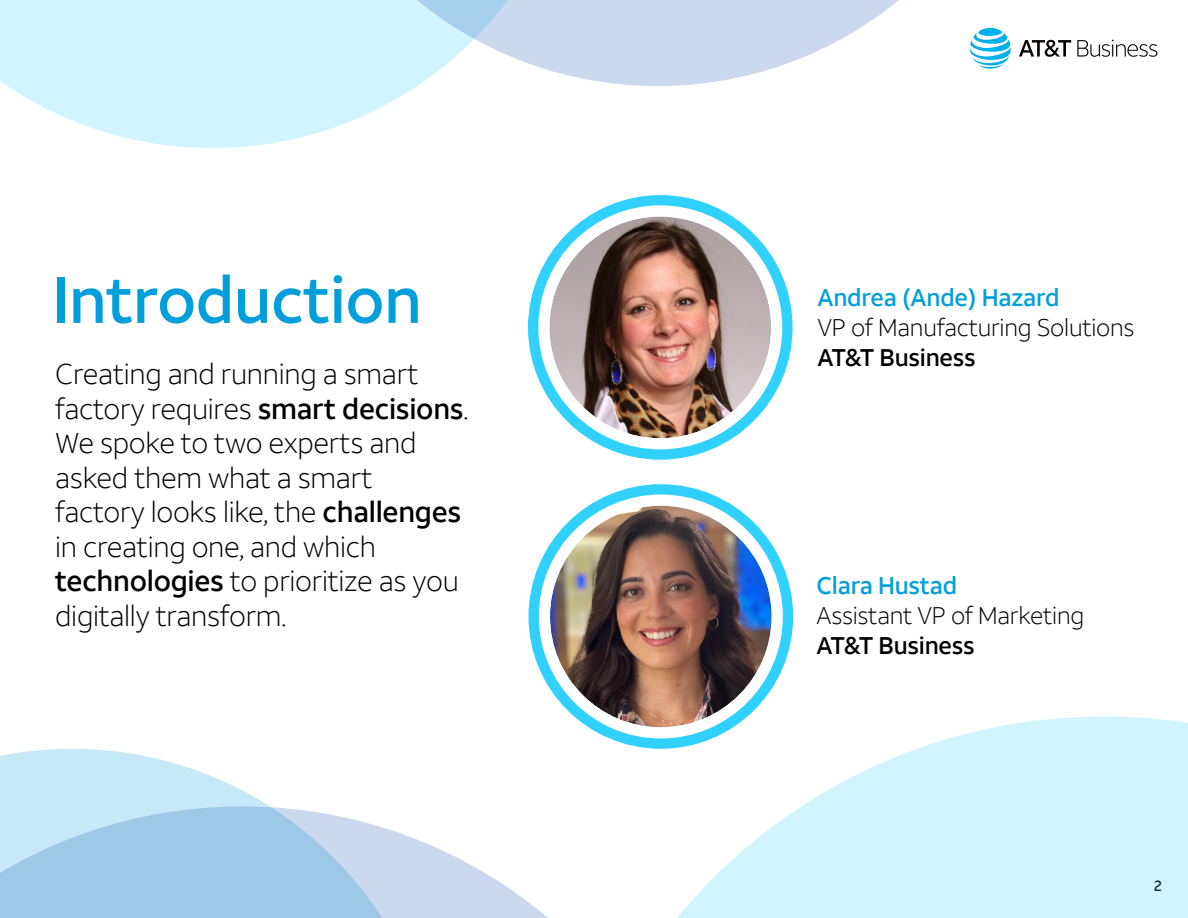
<style>
.page{position:relative;width:1188px;height:918px;background:#fff}
.page>*{position:absolute;margin:0;border:0;box-sizing:border-box;transform-origin:0 0}
.t1{font:500 64.5px "ATT Aleck Sans";letter-spacing:-.01em;color:#009fdb}
.Body_copy_13_20{font:300 28.5px/34.5px "ATT Aleck Sans";letter-spacing:-.01em;color:#000}
.Body_copy_13_20-2{font:300 24px/30px "ATT Aleck Sans";letter-spacing:-.01em;color:#000}
.Body_copy_13_20-3{font:500 15px "ATT Aleck Sans";color:#000}
.s1{font-weight:500}
.s2{font-weight:500;color:#009fdb}
</style>
<div class="page">
<svg style="left:1039px;top:40px;width:32px;height:17px"></svg>
<svg style="left:1077px;top:40px;width:80px;height:17px"></svg>
<svg style="left:575px;top:716px;width:613px;height:202px;fill:#d1f4ff"></svg>
<svg style="left:528px;top:195px;width:265px;height:265px;fill:#30d1ff"></svg>
<svg style="left:529px;top:484px;width:264px;height:265px;fill:#30d1ff"></svg>
<div style="left:544px;top:500px;width:233px;height:233px;background:#fff;border-radius:50%"></div>
<img style="left:550px;top:506px;width:222px;height:221px;border-radius:111px">
<div style="left:539px;top:494px;width:244px;height:245px;border:11px solid #fff;border-radius:50%"></div>
<div style="left:544px;top:211px;width:233px;height:233px;background:#fff;border-radius:50%"></div>
<img style="left:549px;top:217px;width:222px;height:221px;border-radius:111px">
<div style="left:538px;top:205px;width:244px;height:244px;border:11px solid #fff;border-radius:50%"></div>
<svg style="left:0;top:0;width:417px;height:148px;fill:#d1f4ff"></svg>
<svg style="left:277px;top:0;width:762px;height:86px"></svg>
<svg style="left:0;top:749px;width:269px;height:57px;fill:#c7e9f7"></svg>
<svg style="left:0;top:806px;width:718px;height:112px"></svg>
<p class="t1" style="left:52px;top:260px;width:371px">Introduction</p>
<p class="Body_copy_13_20" style="left:55px;top:357px;width:415px">Creating and running a smart factory requires <span class="s1">smart decisions</span>.<br>We spoke to two experts and asked them what a smart factory looks like, the <span class="s1">challenges </span>in creating one, and which <span class="s1">technologies</span> to prioritize as you digitally transform.</p>
<p class="Body_copy_13_20-2" style="left:818px;top:283px;width:319px"><span class="s2">Andrea (Ande) Hazard<br></span>VP of Manufacturing Solutions<br><span class="s1">AT&amp;T Business</span></p>
<p class="Body_copy_13_20-2" style="left:817px;top:571px;width:269px"><span class="s2">Clara Hustad<br></span>Assistant VP of Marketing<br><span class="s1">AT&amp;T Business</span></p>
<p class="Body_copy_13_20-3" style="left:1154px;top:876px;width:9px">2</p>
</div>
